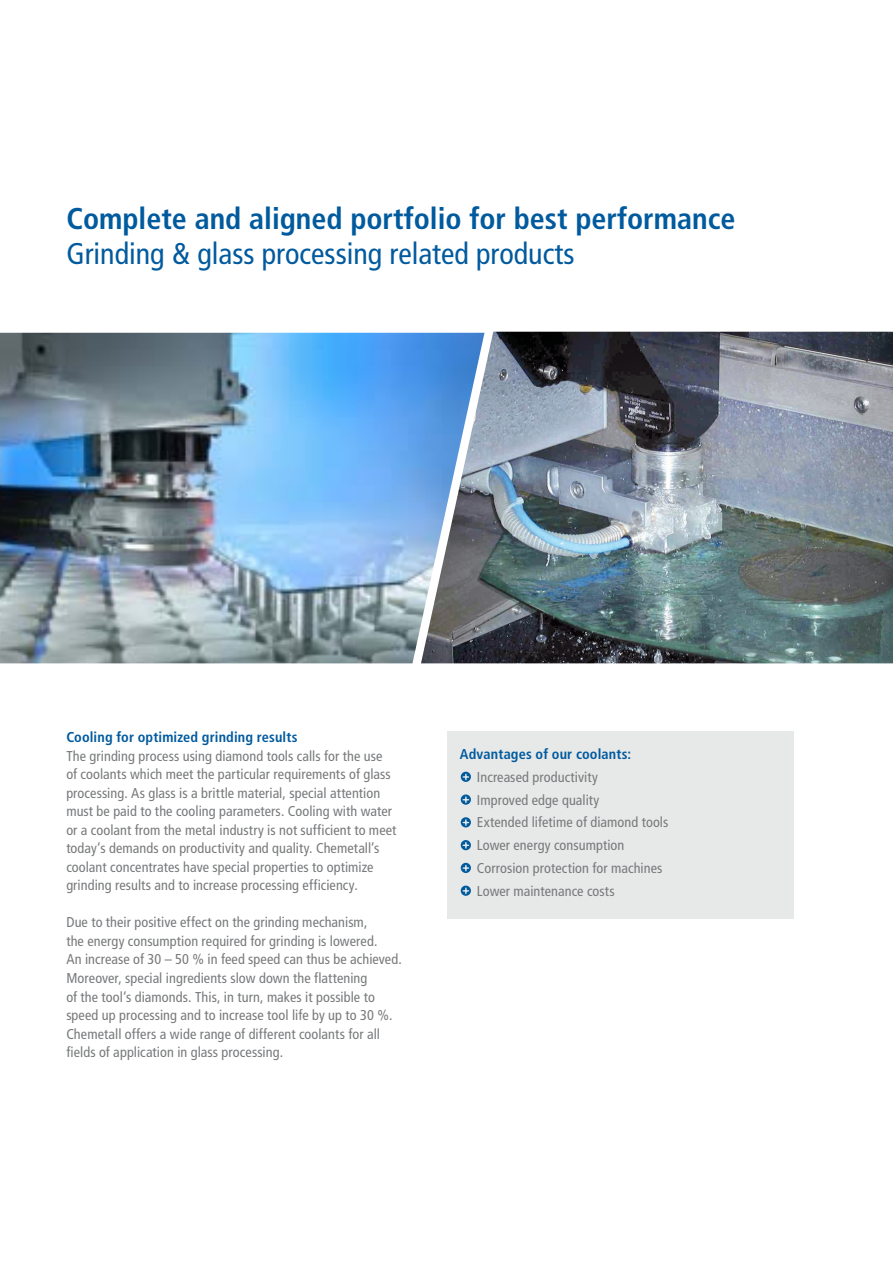
<style>
.page{position:relative;width:893px;height:1263px;background:#fff}
.page>*{position:absolute;margin:0;border:0;box-sizing:border-box;transform-origin:0 0}
.t1{font:700 condensed 30px "Frutiger LT Std";color:#005a9e}
.t2{font:condensed 30px "Frutiger LT Std";color:#005a9e}
.t3{font:condensed 14.25px/18.5px "Frutiger LT Std";letter-spacing:.005em;color:#77797b}
.t4{font:700 condensed 14.25px "Frutiger LT Std";letter-spacing:.01em;color:#005a9e}
</style>
<div class="page">
<img style="left:421px;top:332px;width:472px;height:331px">
<img style="left:0;top:333px;width:484px;height:330px">
<div style="left:447px;top:731px;width:347px;height:187px;background:#e7e8e8"></div>
<svg style="left:461px;top:772px;width:10px;height:10px"></svg>
<svg style="left:461px;top:794px;width:10px;height:11px"></svg>
<svg style="left:461px;top:817px;width:10px;height:10px"></svg>
<svg style="left:461px;top:840px;width:10px;height:10px"></svg>
<svg style="left:461px;top:863px;width:10px;height:10px"></svg>
<svg style="left:461px;top:885px;width:10px;height:11px"></svg>
<h1 class="t1" style="left:66px;top:201px;width:671px">Complete and aligned portfolio for best performance</h1>
<h1 class="t2" style="left:66px;top:236px;width:510px">Grinding &amp; glass processing related products</h1>
<p class="t4" style="left:66px;top:729px;width:233px">Cooling for optimized grinding results</p>
<p class="t3" style="left:66px;top:746px;width:332px">The grinding process using diamond tools calls for the use of coolants which meet the particular requirements of glass processing. As glass is a brittle material, special attention must be paid to the cooling parameters. Cooling with water or a coolant from the metal industry is not sufficient to meet today‘s demands on productivity and quality. Chemetall’s coolant concentrates have special properties to optimize grinding results and to increase processing efficiency.</p>
<p class="t3" style="left:66px;top:913px;width:337px">Due to their positive effect on the grinding mechanism,<br>the energy consumption required for grinding is lowered.<br>An increase of 30 – 50 % in feed speed can thus be achieved.<br>Moreover, special ingredients slow down the flattening<br>of the tool‘s diamonds. This, in turn, makes it possible to speed up processing and to increase tool life by up to 30 %.<br>Chemetall offers a wide range of different coolants for all fields of application in glass processing.</p>
<p class="t4" style="left:460px;top:746px;width:173px">Advantages of our coolants:</p>
<p class="t3" style="left:477px;top:766px;width:193px;line-height:22.8px">Increased productivity<br>Improved edge quality<br>Extended lifetime of diamond tools<br>Lower energy consumption<br>Corrosion protection for machines<br>Lower maintenance costs</p>
</div>
